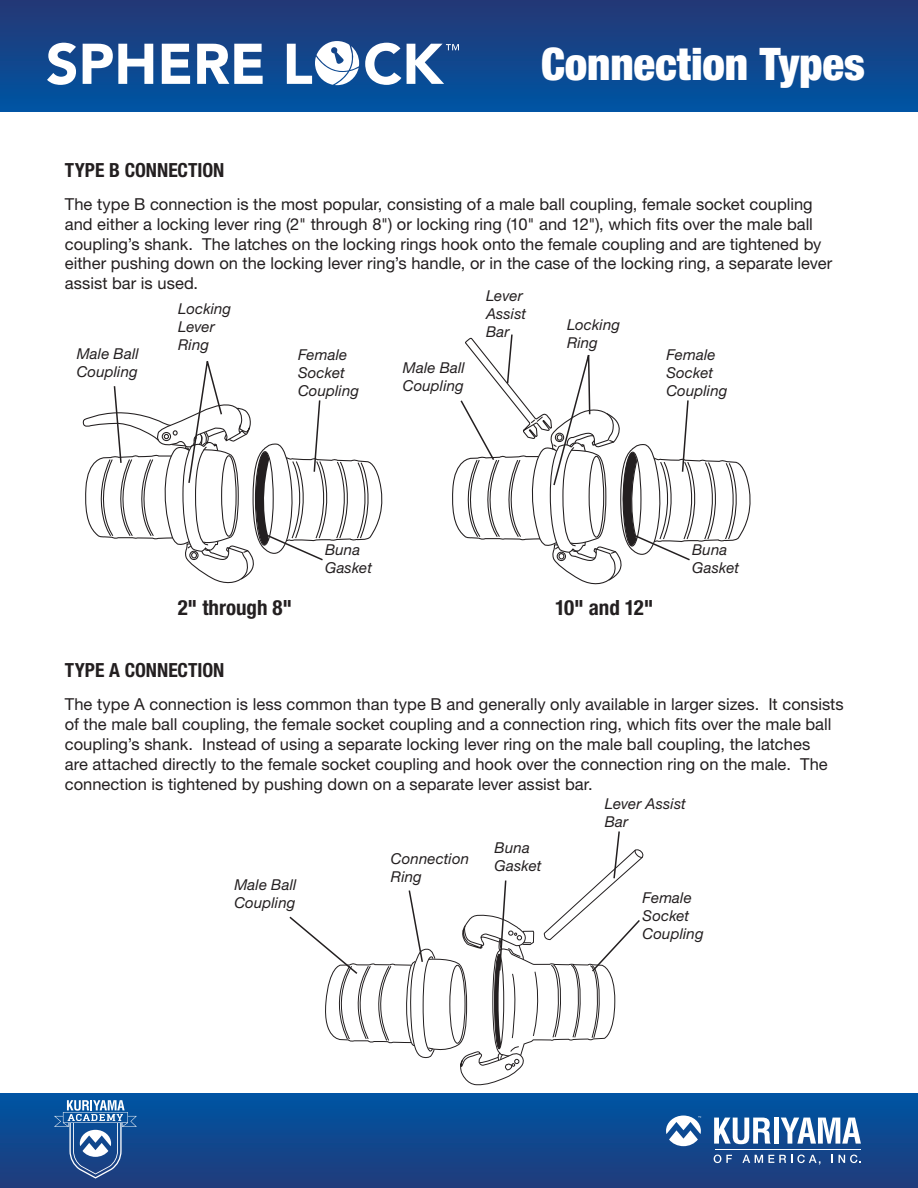
<style>
.page{position:relative;width:918px;height:1188px;background:#fff}
.page>*{position:absolute;margin:0;border:0;box-sizing:border-box;transform-origin:0 0}
.t1{font:900 condensed 45px "Helvetica Neue LT Pro";letter-spacing:-.005em;color:#fff}
.t2{font:700 condensed 21px "Helvetica Neue LT Pro";letter-spacing:-.005em;color:#231f20}
.t3{font:700 condensed 19.5px "Helvetica Neue LT Pro";color:#231f20}
.t4{font:16.5px/19.8px "Helvetica Neue LT Pro";color:#231f20}
.t5{font:italic 15px/18px "Helvetica Neue LT Pro";letter-spacing:.01em;color:#231f20}
</style>
<div class="page">
<div style="left:0;top:0;width:918px;height:111px;background:linear-gradient(to bottom,#263774,#0055a3)"></div>
<svg style="left:47px;top:43px;width:29px;height:42px"></svg>
<svg style="left:83px;top:44px;width:70px;height:40px"></svg>
<svg style="left:162px;top:44px;width:28px;height:40px"></svg>
<svg style="left:197px;top:44px;width:66px;height:40px"></svg>
<svg style="left:365px;top:43px;width:36px;height:42px"></svg>
<svg style="left:287px;top:41px;width:72px;height:44px"></svg>
<svg style="left:407px;top:44px;width:52px;height:40px"></svg>
<div style="left:0;top:1094px;width:918px;height:94px;background:linear-gradient(to bottom,#0054a3,#213c7b)"></div>
<svg style="left:666px;top:1116px;width:35px;height:30px"></svg>
<hr style="left:715px;top:1149px;width:146px;height:1px;background:#fff">
<svg style="left:714px;top:1118px;width:57px;height:26px"></svg>
<div style="left:774px;top:1118px;width:5px;height:26px;background:#fff"></div>
<svg style="left:781px;top:1118px;width:80px;height:26px"></svg>
<svg style="left:714px;top:1155px;width:18px;height:8px"></svg>
<svg style="left:742px;top:1155px;width:78px;height:10px"></svg>
<svg style="left:839px;top:1155px;width:22px;height:8px"></svg>
<svg style="left:54px;top:1100px;width:83px;height:79px;background:#406da5"></svg>
<svg style="left:82px;top:361px;width:301px;height:223px"></svg>
<svg style="left:452px;top:334px;width:299px;height:251px"></svg>
<svg style="left:289px;top:831px;width:355px;height:254px"></svg>
<p class="t1" style="left:541px;top:37px;width:325px">Connection Types</p>
<p class="t3" style="left:65px;top:158px;width:161px">TYPE B CONNECTION</p>
<p class="t4" style="left:65px;top:194px;width:769px">The type B connection is the most popular, consisting of a male ball coupling, female socket coupling and either a locking lever ring (2" through 8") or locking ring (10" and 12"), which fits over the male ball coupling’s shank. The latches on the locking rings hook onto the female coupling and are tightened by either pushing down on the locking lever ring’s handle, or in the case of the locking ring, a separate lever assist bar is used.</p>
<p class="t5" style="left:486px;top:286px;width:42px">Lever<br>Assist</p>
<p class="t5" style="left:486px;top:322px;width:25px">Bar</p>
<p class="t5" style="left:178px;top:299px;width:55px">Locking<br>Lever<br>Ring</p>
<p class="t5" style="left:567px;top:316px;width:55px">Locking</p>
<p class="t5" style="left:567px;top:334px;width:32px">Ring</p>
<p class="t5" style="left:77px;top:344px;width:64px">Male Ball</p>
<p class="t5" style="left:77px;top:362px;width:63px">Coupling</p>
<p class="t5" style="left:298px;top:346px;width:51px">Female</p>
<p class="t5" style="left:298px;top:364px;width:63px">Socket<br>Coupling</p>
<p class="t5" style="left:666px;top:346px;width:51px">Female</p>
<p class="t5" style="left:666px;top:364px;width:63px">Socket<br>Coupling</p>
<p class="t5" style="left:403px;top:358px;width:64px">Male Ball</p>
<p class="t5" style="left:403px;top:376px;width:63px">Coupling</p>
<p class="t5" style="left:325px;top:540px;width:48px">Buna<br>Gasket</p>
<p class="t5" style="left:692px;top:540px;width:48px">Buna<br>Gasket</p>
<p class="t2" style="left:178px;top:595px;width:116px">2" through 8"</p>
<p class="t2" style="left:555px;top:595px;width:100px">10" and 12"</p>
<p class="t3" style="left:65px;top:658px;width:161px">TYPE A CONNECTION</p>
<p class="t4" style="left:65px;top:694px;width:780px">The type A connection is less common than type B and generally only available in larger sizes. It consists of the male ball coupling, the female socket coupling and a connection ring, which fits over the male ball coupling’s shank. Instead of using a separate locking lever ring on the male ball coupling, the latches<br>are attached directly to the female socket coupling and hook over the connection ring on the male. The connection is tightened by pushing down on a separate lever assist bar.</p>
<p class="t5" style="left:234px;top:875px;width:64px">Male Ball</p>
<p class="t5" style="left:234px;top:893px;width:63px">Coupling</p>
<p class="t5" style="left:391px;top:850px;width:80px">Connection<br>Ring</p>
<p class="t5" style="left:495px;top:839px;width:48px">Buna<br>Gasket</p>
<p class="t5" style="left:605px;top:794px;width:83px">Lever Assist</p>
<p class="t5" style="left:605px;top:812px;width:25px">Bar</p>
<p class="t5" style="left:643px;top:888px;width:51px">Female</p>
<p class="t5" style="left:643px;top:906px;width:63px">Socket<br>Coupling</p>
</div>
